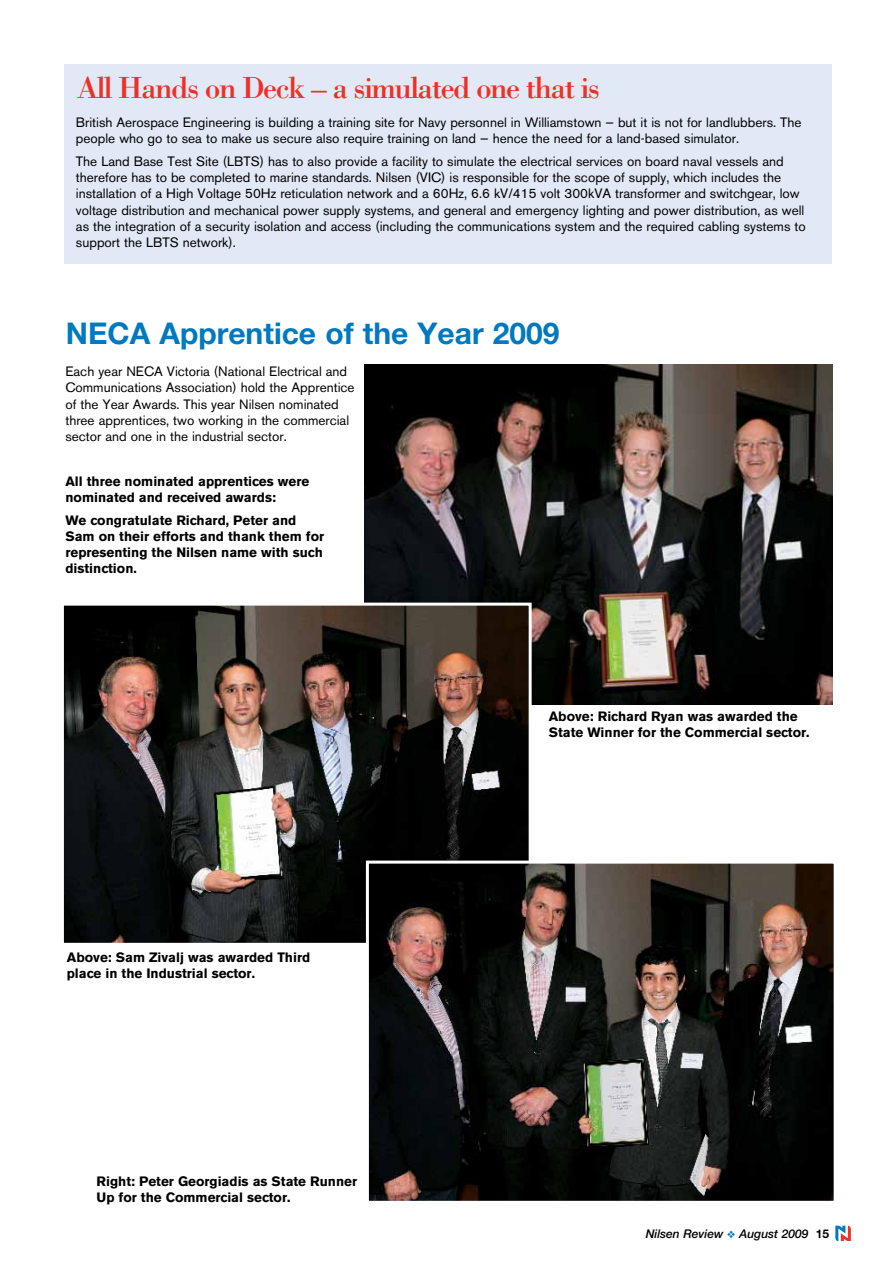
<style>
.page{position:relative;width:893px;height:1263px;background:#fff}
.page>*{position:absolute;margin:0;border:0;box-sizing:border-box;transform-origin:0 0}
.t1{font:31.5px "Bodoni";letter-spacing:-.05em;color:#ee3124}
.t2{font:700 30px "Helvetica Neue";color:#0079c1}
.t3{font:13.5px/16.2px "Akzidenz Grotesk BE";color:#000}
.t4{font:700 13.5px/16.2px "Akzidenz Grotesk BE";color:#000}
.t5{font:italic 500 12px "Helvetica Neue";color:#000}
.s1{color:#0079c1}
.s2{font-weight:700;font-style:normal}
</style>
<div class="page">
<div style="left:64px;top:64px;width:768px;height:199px;background:#e1e9f6"></div>
<svg style="left:835px;top:1226px;width:16px;height:15px"></svg>
<img style="left:364px;top:365px;width:468px;height:340px">
<img style="left:65px;top:607px;width:463px;height:335px">
<div style="left:61px;top:603px;width:471px;height:343px;border:3px solid #fff"></div>
<img style="left:370px;top:865px;width:463px;height:335px">
<div style="left:366px;top:861px;width:471px;height:343px;border:3px solid #fff"></div>
<h1 class="t1" style="left:77px;top:69px;width:524px">All Hands on Deck – a simulated one that is</h1>
<p class="t3" style="left:76px;top:114px;width:727px">British Aerospace Engineering is building a training site for Navy personnel in Williamstown — but it is not for landlubbers. The people who go to sea to make us secure also require training on land — hence the need for a land-based simulator.</p>
<p class="t3" style="left:76px;top:153px;width:731px">The Land Base Test Site (LBTS) has to also provide a facility to simulate the electrical services on board naval vessels and therefore has to be completed to marine standards. Nilsen (VIC) is responsible for the scope of supply, which includes the installation of a High Voltage 50Hz reticulation network and a 60Hz, 6.6 kV/415 volt 300kVA transformer and switchgear, low voltage distribution and mechanical power supply systems, and general and emergency lighting and power distribution, as well as the integration of a security isolation and access (including the communications system and the required cabling systems to support the LBTS network).</p>
<h2 class="t2" style="left:66px;top:315px;width:495px">NECA Apprentice of the Year 2009</h2>
<p class="t3" style="left:65px;top:363px;width:291px">Each year NECA Victoria (National Electrical and Communications Association) hold the Apprentice of the Year Awards. This year Nilsen nominated three apprentices, two working in the commercial sector and one in the industrial sector.</p>
<p class="t4" style="left:65px;top:473px;width:245px">All three nominated apprentices were nominated and received awards:</p>
<p class="t4" style="left:65px;top:512px;width:260px">We congratulate Richard, Peter and<br>Sam on their efforts and thank them for representing the Nilsen name with such distinction.</p>
<p class="t4" style="left:67px;top:949px;width:245px">Above: Sam Zivalj was awarded Third place in the Industrial sector.</p>
<p class="t4" style="left:97px;top:1173px;width:262px">Right: Peter Georgiadis as State Runner<br>Up for the Commercial sector.</p>
<p class="t4" style="left:549px;top:708px;width:262px">Above: Richard Ryan was awarded the<br>State Winner for the Commercial sector.</p>
<p class="t5" style="left:646px;top:1227px;width:185px">Nilsen Review <span class="s1">❖</span> August 2009 <span class="s2">15</span></p>
</div>
